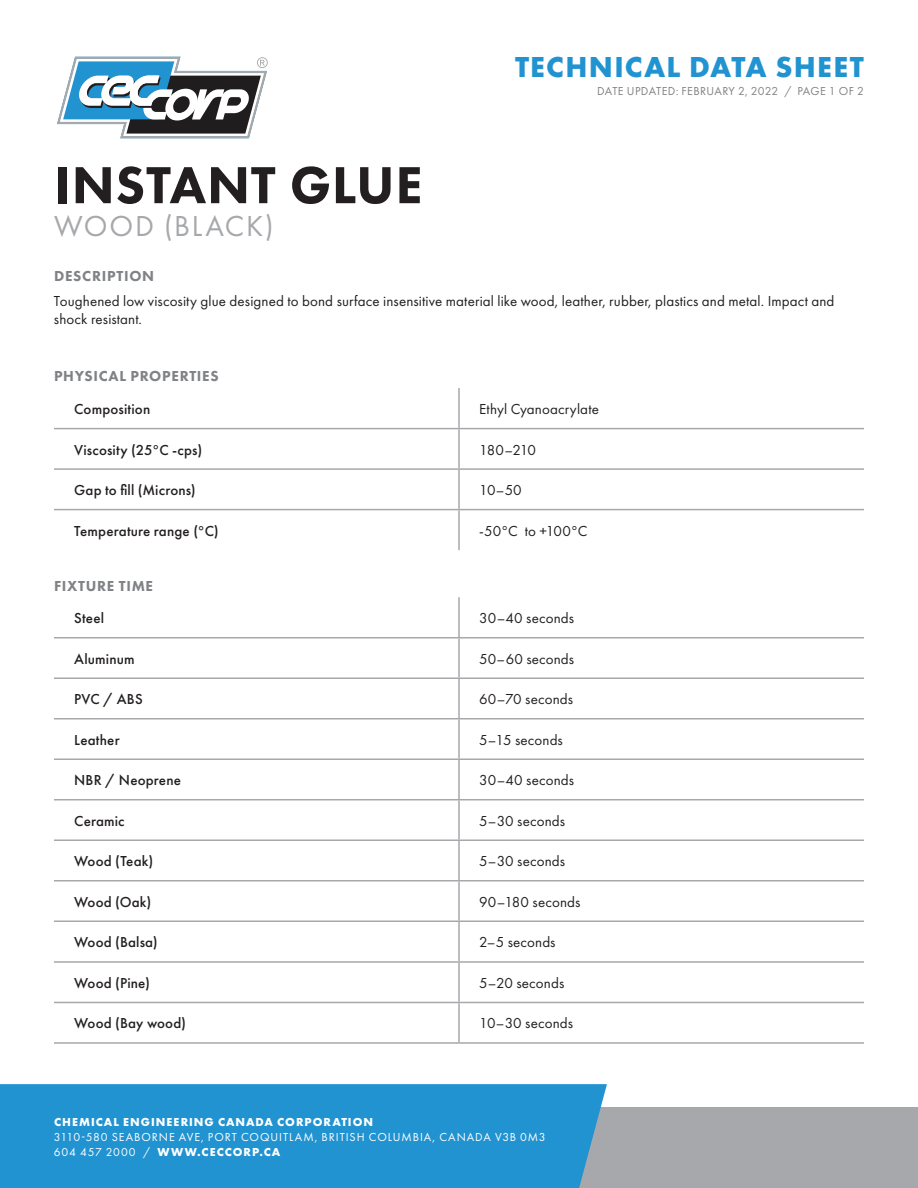
<style>
.page{position:relative;width:918px;height:1188px;background:#fff}
.page>*{position:absolute;margin:0;border:0;box-sizing:border-box;transform-origin:0 0}
.t1{font:800 54px "Futura PT";letter-spacing:.015em;color:#231f20}
.t2{font:700 30px "Futura PT";letter-spacing:.045em;color:#2193d1}
.t3{font:30px "Futura PT";letter-spacing:.06em;color:#a7a8ab}
.t4{font:15px/18px "Futura PT";letter-spacing:.01em;color:#231f20}
.t5{font:500 15px "Futura PT";letter-spacing:.01em;color:#231f20}
.t6{font:800 15px "Futura PT";letter-spacing:.045em;color:#808285}
.t7{font:12px/15px "Futura PT";letter-spacing:.075em;color:#fff}
.t8{font:700 12px "Futura PT";letter-spacing:.085em;color:#fff}
.t9{font:12px "Futura PT";letter-spacing:.02em;color:#808285}
.s1{font-weight:700}
</style>
<div class="page">
<div style="left:366px;top:1107px;width:552px;height:81px;background:#a7a8ab"></div>
<div style="left:0;top:1084px;width:607px;height:104px;background:#2193d1"></div>
<svg style="left:57px;top:56px;width:211px;height:83px"></svg>
<hr style="left:458px;top:388px;width:2px;height:40px;background:#a7a8ab">
<hr style="left:54px;top:428px;width:405px;height:1px;background:#a7a8ab">
<hr style="left:459px;top:428px;width:405px;height:1px;background:#a7a8ab">
<hr style="left:458px;top:429px;width:2px;height:39px;background:#a7a8ab">
<hr style="left:54px;top:468px;width:405px;height:2px;background:#a7a8ab">
<hr style="left:459px;top:468px;width:405px;height:2px;background:#a7a8ab">
<hr style="left:458px;top:470px;width:2px;height:39px;background:#a7a8ab">
<hr style="left:54px;top:509px;width:405px;height:1px;background:#a7a8ab">
<hr style="left:459px;top:509px;width:405px;height:1px;background:#a7a8ab">
<hr style="left:458px;top:510px;width:2px;height:40px;background:#a7a8ab">
<hr style="left:458px;top:597px;width:2px;height:40px;background:#a7a8ab">
<hr style="left:54px;top:637px;width:405px;height:1px;background:#a7a8ab">
<hr style="left:459px;top:637px;width:405px;height:1px;background:#a7a8ab">
<hr style="left:458px;top:638px;width:2px;height:39px;background:#a7a8ab">
<hr style="left:54px;top:677px;width:405px;height:2px;background:#a7a8ab">
<hr style="left:459px;top:677px;width:405px;height:2px;background:#a7a8ab">
<hr style="left:458px;top:679px;width:2px;height:39px;background:#a7a8ab">
<hr style="left:54px;top:718px;width:405px;height:1px;background:#a7a8ab">
<hr style="left:459px;top:718px;width:405px;height:1px;background:#a7a8ab">
<hr style="left:458px;top:719px;width:2px;height:39px;background:#a7a8ab">
<hr style="left:54px;top:758px;width:405px;height:2px;background:#a7a8ab">
<hr style="left:459px;top:758px;width:405px;height:2px;background:#a7a8ab">
<hr style="left:458px;top:760px;width:2px;height:39px;background:#a7a8ab">
<hr style="left:54px;top:799px;width:405px;height:1px;background:#a7a8ab">
<hr style="left:459px;top:799px;width:405px;height:1px;background:#a7a8ab">
<hr style="left:458px;top:800px;width:2px;height:39px;background:#a7a8ab">
<hr style="left:54px;top:839px;width:405px;height:2px;background:#a7a8ab">
<hr style="left:459px;top:839px;width:405px;height:2px;background:#a7a8ab">
<hr style="left:458px;top:841px;width:2px;height:39px;background:#a7a8ab">
<hr style="left:54px;top:880px;width:405px;height:1px;background:#a7a8ab">
<hr style="left:459px;top:880px;width:405px;height:1px;background:#a7a8ab">
<hr style="left:458px;top:881px;width:2px;height:39px;background:#a7a8ab">
<hr style="left:54px;top:920px;width:405px;height:2px;background:#a7a8ab">
<hr style="left:459px;top:920px;width:405px;height:2px;background:#a7a8ab">
<hr style="left:458px;top:922px;width:2px;height:39px;background:#a7a8ab">
<hr style="left:54px;top:961px;width:405px;height:2px;background:#a7a8ab">
<hr style="left:459px;top:961px;width:405px;height:2px;background:#a7a8ab">
<hr style="left:458px;top:963px;width:2px;height:39px;background:#a7a8ab">
<hr style="left:54px;top:1002px;width:405px;height:1px;background:#a7a8ab">
<hr style="left:459px;top:1002px;width:405px;height:1px;background:#a7a8ab">
<hr style="left:458px;top:1003px;width:2px;height:39px;background:#a7a8ab">
<hr style="left:54px;top:1042px;width:405px;height:2px;background:#a7a8ab">
<hr style="left:459px;top:1042px;width:405px;height:2px;background:#a7a8ab">
<h2 class="t2" style="left:515px;top:48px;width:350px">TECHNICAL DATA SHEET</h2>
<p class="t9" style="left:597px;top:84px;width:268px">DATE UPDATED: February 2, 2022 / PAGE 1 OF 2</p>
<h1 class="t1" style="left:54px;top:151px;width:370px">INSTANT GLUE</h1>
<h2 class="t3" style="left:54px;top:208px;width:221px">WOOD (BLACK)</h2>
<p class="t6" style="left:54px;top:267px;width:102px">DESCRIPTION</p>
<p class="t4" style="left:54px;top:292px;width:782px">Toughened low viscosity glue designed to bond surface insensitive material like wood, leather, rubber, plastics and metal. Impact and shock resistant.</p>
<p class="t6" style="left:54px;top:367px;width:166px">PHYSICAL PROPERTIES</p>
<p class="t5" style="left:74px;top:400px;width:78px">Composition</p>
<p class="t4" style="left:479px;top:400px;width:121px">Ethyl Cyanoacrylate</p>
<p class="t5" style="left:74px;top:441px;width:130px">Viscosity (25°C -cps)</p>
<p class="t4" style="left:479px;top:440px;width:58px">180–210</p>
<p class="t5" style="left:74px;top:481px;width:123px">Gap to fill (Microns)</p>
<p class="t4" style="left:479px;top:481px;width:44px">10–50</p>
<p class="t5" style="left:74px;top:522px;width:146px">Temperature range (°C)</p>
<p class="t4" style="left:479px;top:521px;width:110px">-50°C to +100°C</p>
<p class="t6" style="left:54px;top:576px;width:101px">FIXTURE TIME</p>
<p class="t5" style="left:74px;top:609px;width:31px">Steel</p>
<p class="t4" style="left:479px;top:609px;width:96px">30–40 seconds</p>
<p class="t5" style="left:74px;top:650px;width:62px">Aluminum</p>
<p class="t4" style="left:479px;top:650px;width:96px">50–60 seconds</p>
<p class="t5" style="left:74px;top:690px;width:70px">PVC / ABS</p>
<p class="t4" style="left:479px;top:690px;width:95px">60–70 seconds</p>
<p class="t5" style="left:74px;top:731px;width:47px">Leather</p>
<p class="t4" style="left:479px;top:731px;width:85px">5–15 seconds</p>
<p class="t5" style="left:74px;top:771px;width:108px">NBR / Neoprene</p>
<p class="t4" style="left:479px;top:771px;width:96px">30–40 seconds</p>
<p class="t5" style="left:74px;top:812px;width:52px">Ceramic</p>
<p class="t4" style="left:479px;top:812px;width:87px">5–30 seconds</p>
<p class="t5" style="left:74px;top:852px;width:81px">Wood (Teak)</p>
<p class="t4" style="left:479px;top:852px;width:87px">5–30 seconds</p>
<p class="t5" style="left:74px;top:893px;width:79px">Wood (Oak)</p>
<p class="t4" style="left:479px;top:893px;width:103px">90–180 seconds</p>
<p class="t5" style="left:74px;top:933px;width:85px">Wood (Balsa)</p>
<p class="t4" style="left:479px;top:933px;width:78px">2–5 seconds</p>
<p class="t5" style="left:74px;top:974px;width:77px">Wood (Pine)</p>
<p class="t4" style="left:479px;top:974px;width:87px">5–20 seconds</p>
<p class="t5" style="left:74px;top:1014px;width:113px">Wood (Bay wood)</p>
<p class="t4" style="left:479px;top:1014px;width:95px">10–30 seconds</p>
<p class="t8" style="left:54px;top:1114px;width:321px">CHEMICAL ENGINEERING CANADA CORPORATION</p>
<p class="t7" style="left:54px;top:1129px;width:493px">3110-580 SEABORNE AVE, PORT COQUITLAM, BRITISH COLUMBIA, CANADA V3B 0M3<br>604 457 2000 / <span class="s1">WWW.CECCORP.CA</span></p>
</div>
